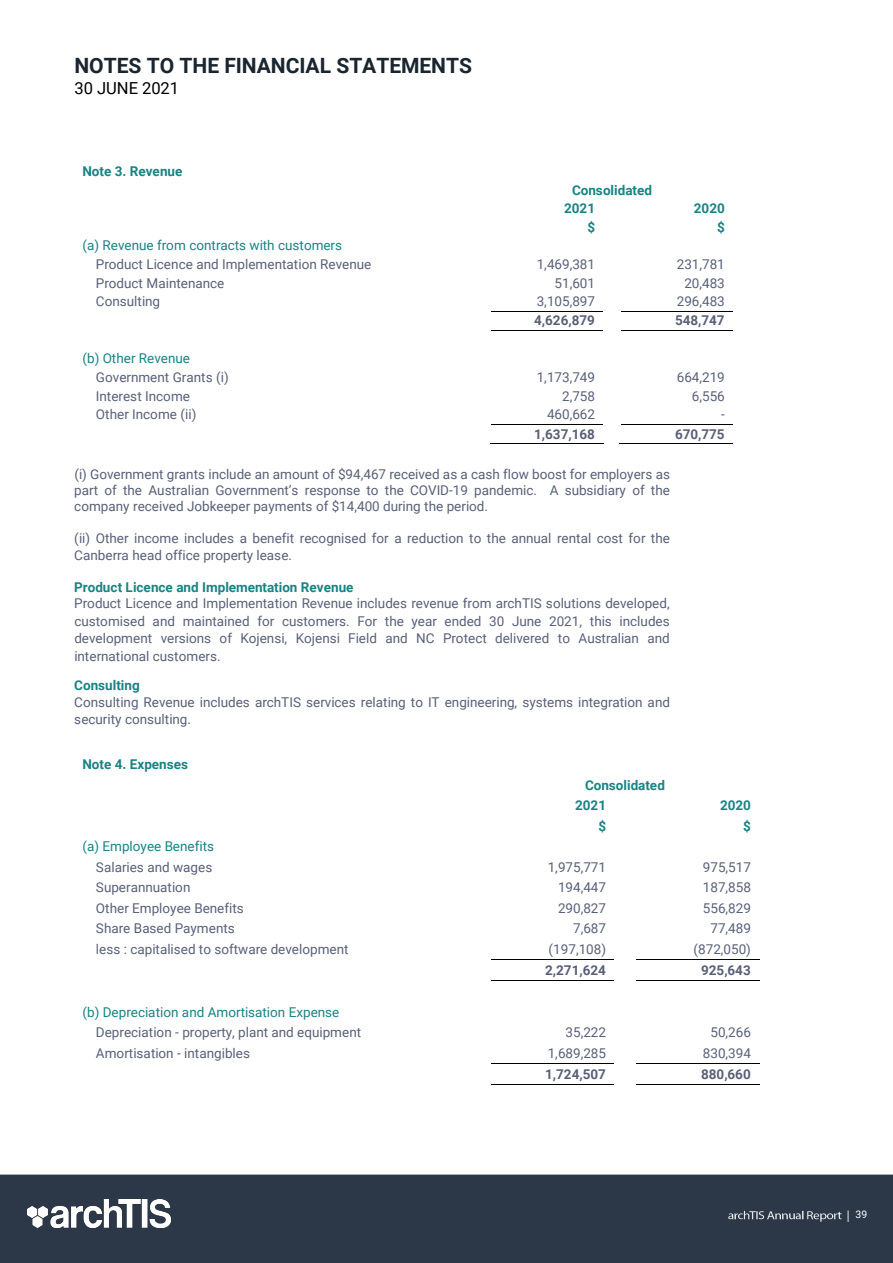
<style>
.page{position:relative;width:893px;height:1263px;background:#fff}
.page>*{position:absolute;margin:0;border:0;box-sizing:border-box;transform-origin:0 0}
.t1{font:700 21px "Roboto";color:#19252f}
.t2{font:16.5px "Roboto";letter-spacing:.005em;color:#000}
.t3{font:13.5px/16.2px "Roboto";color:#596178;text-align:justify}
.t4{font:700 13.5px/18.6px "Roboto";color:#1a8383}
.t5{font:13.5px "Roboto";color:#1a8383}
.t6{font:700 13.5px "Roboto";color:#596178}
.t7{font:10.5px "Roboto";color:#fff}
</style>
<div class="page">
<div style="left:0;top:1174px;width:893px;height:89px;background:#2c3848"></div>
<img style="left:27px;top:1200px;width:144px;height:28px">
<hr style="left:491px;top:311px;width:112px;height:1px;background:#000">
<hr style="left:621px;top:311px;width:112px;height:1px;background:#000">
<hr style="left:491px;top:330px;width:112px;height:1px;background:#000">
<hr style="left:621px;top:330px;width:112px;height:1px;background:#000">
<hr style="left:491px;top:424px;width:112px;height:1px;background:#000">
<hr style="left:621px;top:424px;width:112px;height:1px;background:#000">
<hr style="left:490px;top:443px;width:113px;height:1px;background:#000">
<hr style="left:620px;top:443px;width:113px;height:1px;background:#000">
<hr style="left:491px;top:959px;width:123px;height:1px;background:#000">
<hr style="left:636px;top:959px;width:123px;height:1px;background:#000">
<hr style="left:491px;top:980px;width:123px;height:1px;background:#000">
<hr style="left:636px;top:980px;width:123px;height:1px;background:#000">
<hr style="left:491px;top:1063px;width:123px;height:1px;background:#000">
<hr style="left:636px;top:1063px;width:123px;height:1px;background:#000">
<hr style="left:491px;top:1084px;width:123px;height:1px;background:#000">
<hr style="left:636px;top:1084px;width:123px;height:1px;background:#000">
<h1 class="t1" style="left:74px;top:51px;width:399px">NOTES TO THE FINANCIAL STATEMENTS</h1>
<p class="t2" style="left:74px;top:77px;width:106px">30 JUNE 2021</p>
<p class="t4" style="left:82px;top:161px;width:101px">Note 3. Revenue</p>
<p class="t4" style="left:564px;top:180px;width:89px;text-indent:8px">Consolidated<br>2021</p>
<p class="t4" style="left:694px;top:199px;width:32px">2020</p>
<p class="t4" style="left:587px;top:217px;width:9px">$</p>
<p class="t4" style="left:717px;top:217px;width:9px">$</p>
<p class="t5" style="left:82px;top:236px;width:261px">(a) Revenue from contracts with customers</p>
<p class="t3" style="left:96px;top:256px;width:277px">Product Licence and Implementation Revenue</p>
<p class="t3" style="left:537px;top:256px;width:60px">1,469,381</p>
<p class="t3" style="left:677px;top:256px;width:50px">231,781</p>
<p class="t3" style="left:96px;top:274px;width:130px">Product Maintenance</p>
<p class="t3" style="left:555px;top:274px;width:42px">51,601</p>
<p class="t3" style="left:684px;top:274px;width:42px">20,483</p>
<p class="t3" style="left:96px;top:293px;width:66px">Consulting</p>
<p class="t3" style="left:537px;top:293px;width:60px">3,105,897</p>
<p class="t3" style="left:677px;top:293px;width:50px">296,483</p>
<p class="t6" style="left:534px;top:311px;width:62px">4,626,879</p>
<p class="t6" style="left:675px;top:311px;width:51px">548,747</p>
<p class="t5" style="left:82px;top:349px;width:109px">(b) Other Revenue</p>
<p class="t3" style="left:96px;top:369px;width:134px">Government Grants (i)</p>
<p class="t3" style="left:537px;top:369px;width:60px">1,173,749</p>
<p class="t3" style="left:677px;top:369px;width:50px">664,219</p>
<p class="t3" style="left:96px;top:387px;width:96px">Interest Income</p>
<p class="t3" style="left:562px;top:387px;width:34px">2,758</p>
<p class="t3" style="left:692px;top:387px;width:34px">6,556</p>
<p class="t3" style="left:96px;top:406px;width:102px">Other Income (ii)</p>
<p class="t3" style="left:547px;top:406px;width:50px">460,662</p>
<p class="t3" style="left:721px;top:406px;width:5px">-</p>
<p class="t6" style="left:534px;top:424px;width:62px">1,637,168</p>
<p class="t6" style="left:675px;top:424px;width:51px">670,775</p>
<p class="t3" style="left:74px;top:465px;width:597px">(i) Government grants include an amount of $94,467 received as a cash flow boost for employers as part of the Australian Government’s response to the COVID-19 pandemic. A subsidiary of the company received Jobkeeper payments of $14,400 during the period.</p>
<p class="t3" style="left:74px;top:530px;width:597px">(ii) Other income includes a benefit recognised for a reduction to the annual rental cost for the<br>Canberra head office property lease.</p>
<p class="t4" style="left:74px;top:577px;width:281px">Product Licence and Implementation Revenue</p>
<p class="t3" style="left:74px;top:594px;width:597px;line-height:17.5px">Product Licence and Implementation Revenue includes revenue from archTIS solutions developed, customised and maintained for customers. For the year ended 30 June 2021, this includes development versions of Kojensi, Kojensi Field and NC Protect delivered to Australian and international customers.</p>
<p class="t4" style="left:74px;top:676px;width:67px">Consulting</p>
<p class="t3" style="left:74px;top:693px;width:597px;line-height:17.4px">Consulting Revenue includes archTIS services relating to IT engineering, systems integration and security consulting.</p>
<p class="t4" style="left:82px;top:755px;width:107px">Note 4. Expenses</p>
<p class="t4" style="left:575px;top:774px;width:91px;line-height:20.5px;text-indent:10px">Consolidated<br>2021</p>
<p class="t4" style="left:720px;top:796px;width:32px">2020</p>
<p class="t4" style="left:598px;top:816px;width:9px">$</p>
<p class="t4" style="left:743px;top:816px;width:9px">$</p>
<p class="t5" style="left:82px;top:837px;width:133px">(a) Employee Benefits</p>
<p class="t3" style="left:96px;top:858px;width:118px">Salaries and wages</p>
<p class="t3" style="left:548px;top:858px;width:60px">1,975,771</p>
<p class="t3" style="left:703px;top:858px;width:50px">975,517</p>
<p class="t3" style="left:96px;top:879px;width:96px">Superannuation</p>
<p class="t3" style="left:558px;top:879px;width:50px">194,447</p>
<p class="t3" style="left:703px;top:879px;width:50px">187,858</p>
<p class="t3" style="left:96px;top:899px;width:149px">Other Employee Benefits</p>
<p class="t3" style="left:558px;top:899px;width:50px">290,827</p>
<p class="t3" style="left:703px;top:899px;width:50px">556,829</p>
<p class="t3" style="left:96px;top:920px;width:140px">Share Based Payments</p>
<p class="t3" style="left:573px;top:920px;width:34px">7,687</p>
<p class="t3" style="left:710px;top:920px;width:42px">77,489</p>
<p class="t3" style="left:96px;top:940px;width:254px">less : capitalised to software development</p>
<p class="t3" style="left:549px;top:940px;width:59px">(197,108)</p>
<p class="t3" style="left:694px;top:940px;width:59px">(872,050)</p>
<p class="t6" style="left:545px;top:961px;width:62px">2,271,624</p>
<p class="t6" style="left:701px;top:961px;width:51px">925,643</p>
<p class="t5" style="left:82px;top:1002px;width:259px">(b) Depreciation and Amortisation Expense</p>
<p class="t3" style="left:96px;top:1024px;width:267px">Depreciation - property, plant and equipment</p>
<p class="t3" style="left:566px;top:1024px;width:42px">35,222</p>
<p class="t3" style="left:710px;top:1024px;width:42px">50,266</p>
<p class="t3" style="left:96px;top:1044px;width:156px">Amortisation - intangibles</p>
<p class="t3" style="left:548px;top:1044px;width:60px">1,689,285</p>
<p class="t3" style="left:703px;top:1044px;width:50px">830,394</p>
<p class="t6" style="left:545px;top:1064px;width:62px">1,724,507</p>
<p class="t6" style="left:701px;top:1064px;width:51px">880,660</p>
<p class="t7" style="left:856px;top:1206px;width:13px">39</p>
</div>
